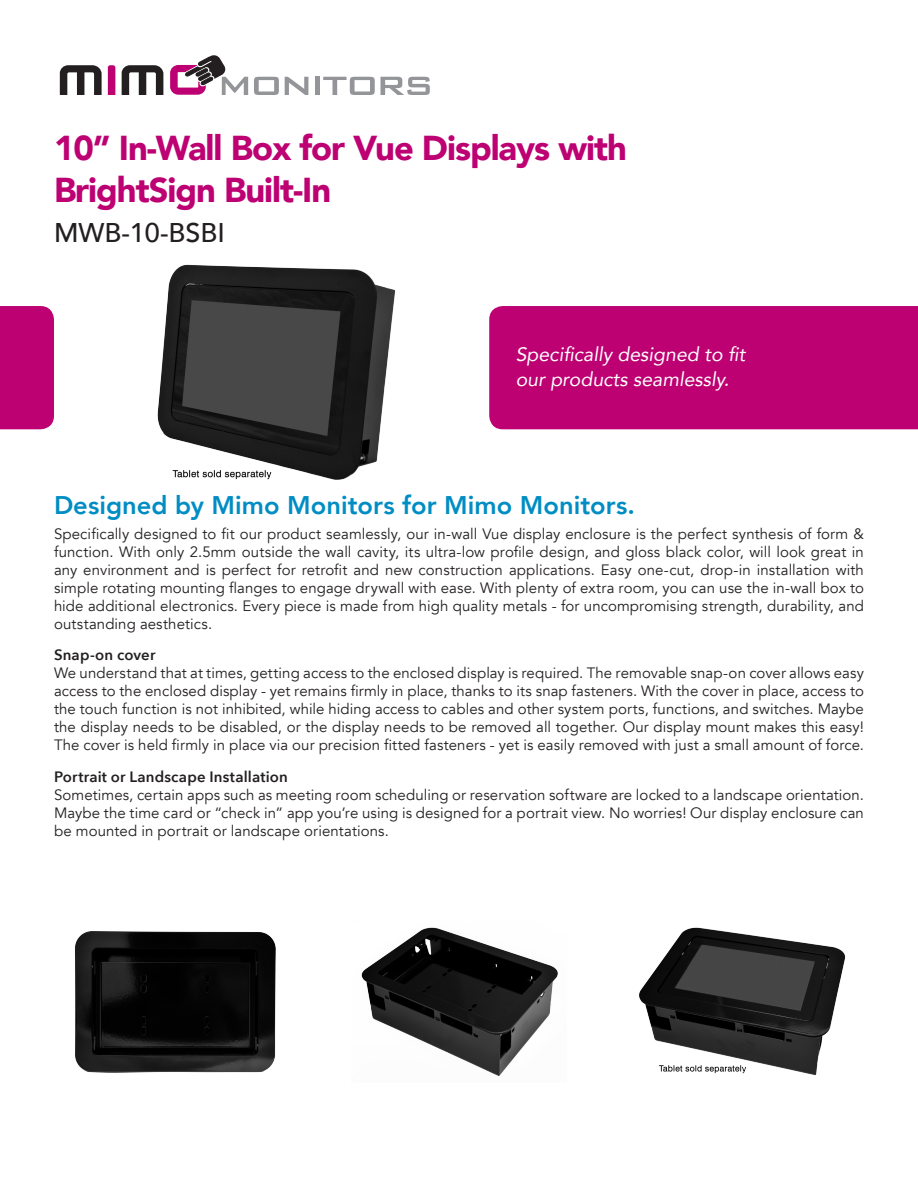
<style>
.page{position:relative;width:918px;height:1188px;background:#fff}
.page>*{position:absolute;margin:0;border:0;box-sizing:border-box;transform-origin:0 0}
.t1{font:900 34.5px "Avenir";letter-spacing:-.03em;color:#bd0172}
.Black_Header{font:500 27px "Avenir";color:#231f20}
.Blue_Header{font:800 25.5px "Avenir";color:#008dc3}
.t2{font:italic 19.5px/25.5px "Avenir";color:#fff}
.Body_copy_justified{font:15px/18px "Avenir";letter-spacing:.005em;color:#231f20;text-align:justify}
.Body_copy_justified-2{font:600 15px "Avenir Next";letter-spacing:.01em;color:#231f20}
</style>
<div class="page">
<div style="left:489px;top:306px;width:429px;height:123px;background:#bd0172"></div>
<div style="left:0;top:306px;width:54px;height:123px;background:#bd0172"></div>
<svg style="left:254px;top:77px;width:25px;height:18px"></svg>
<svg style="left:285px;top:77px;width:23px;height:18px"></svg>
<hr style="left:315px;top:77px;width:4px;height:18px;background:#939598">
<svg style="left:323px;top:77px;width:52px;height:18px"></svg>
<svg style="left:381px;top:77px;width:49px;height:18px"></svg>
<svg style="left:60px;top:65px;width:42px;height:30px"></svg>
<svg style="left:122px;top:65px;width:41px;height:30px"></svg>
<svg style="left:108px;top:65px;width:7px;height:30px"></svg>
<svg style="left:170px;top:55px;width:78px;height:40px"></svg>
<img style="left:157px;top:264px;width:238px;height:216px">
<img style="left:75px;top:931px;width:201px;height:142px">
<img style="left:361px;top:927px;width:197px;height:149px">
<img style="left:639px;top:927px;width:207px;height:148px">
<p class="t1" style="left:54px;top:118px;width:574px">10” In-Wall Box for Vue Displays with</p>
<p class="t1" style="left:54px;top:161px;width:279px">BrightSign Built-In</p>
<p class="Black_Header" style="left:54px;top:209px;width:173px">MWB-10-BSBI</p>
<p class="t2" style="left:516px;top:341px;width:231px">Specifically designed to fit our products seamlessly.</p>
<p class="Blue_Header" style="left:54px;top:485px;width:583px">Designed by Mimo Monitors for Mimo Monitors.</p>
<p class="Body_copy_justified" style="left:54px;top:525px;width:812px">Specifically designed to fit our product seamlessly, our in-wall Vue display enclosure is the perfect synthesis of form &amp; function. With only 2.5mm outside the wall cavity, its ultra-low profile design, and gloss black color, will look great in any environment and is perfect for retrofit and new construction applications. Easy one-cut, drop-in installation with simple rotating mounting flanges to engage drywall with ease. With plenty of extra room, you can use the in-wall box to hide additional electronics. Every piece is made from high quality metals - for uncompromising strength, durability, and outstanding aesthetics.</p>
<p class="Body_copy_justified-2" style="left:54px;top:642px;width:103px">Snap-on cover</p>
<p class="Body_copy_justified" style="left:54px;top:664px;width:811px">We understand that at times, getting access to the enclosed display is required. The removable snap-on cover allows easy access to the enclosed display - yet remains firmly in place, thanks to its snap fasteners. With the cover in place, access to the touch function is not inhibited, while hiding access to cables and other system ports, functions, and switches. Maybe the display needs to be disabled, or the display needs to be removed all together. Our display mount makes this easy!<br>The cover is held firmly in place via our precision fitted fasteners - yet is easily removed with just a small amount of force.</p>
<p class="Body_copy_justified-2" style="left:54px;top:763px;width:235px">Portrait or Landscape Installation</p>
<p class="Body_copy_justified" style="left:54px;top:786px;width:812px">Sometimes, certain apps such as meeting room scheduling or reservation software are locked to a landscape orientation.<br>Maybe the time card or “check in” app you’re using is designed for a portrait view. No worries! Our display enclosure can be mounted in portrait or landscape orientations.</p>
</div>
